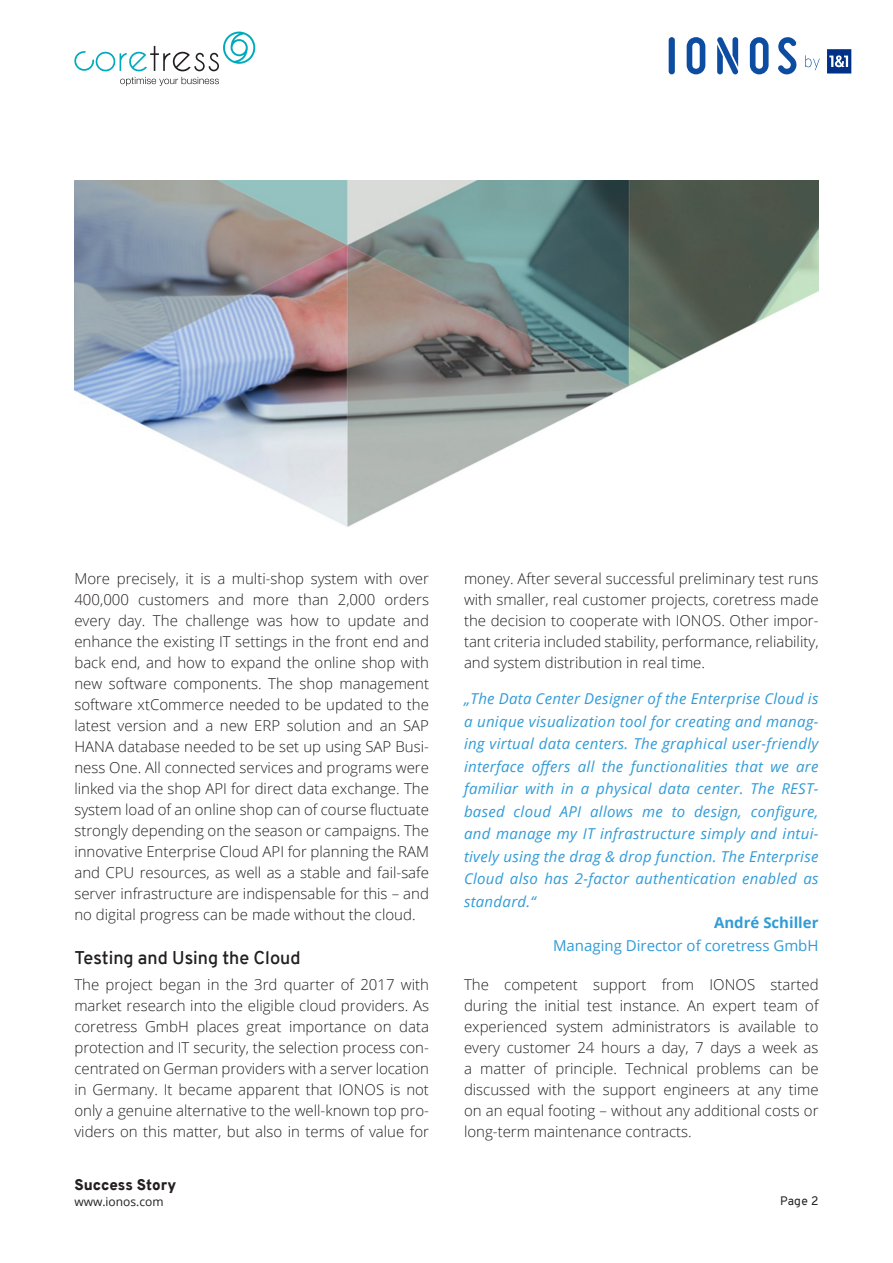
<style>
.page{position:relative;width:893px;height:1263px;background:#fff}
.page>*{position:absolute;margin:0;border:0;box-sizing:border-box;transform-origin:0 0}
.paragraph_headline{font:600 18px "Overpass";color:#231f20}
.standard_text_cont{font:300 15px/21px "Open Sans";color:#231f20;text-align:justify}
.quotes{font:italic 15px/22.5px "Open Sans";letter-spacing:.02em;color:#319bd6;text-align:justify}
.quote_owner_positi{font:15px "Open Sans";color:#319bd6}
.quote_owner_name{font:700 15px "Open Sans";color:#319bd6}
.t1{font:900 15px "Overpass";color:#231f20}
.t2{font:12px "Open Sans";color:#231f20}
.t3{font:12px "Overpass";color:#231f20}
</style>
<div class="page">
<svg style="left:120px;top:77px;width:99px;height:9px"></svg>
<svg style="left:74px;top:32px;width:181px;height:39px"></svg>
<svg style="left:778px;top:37px;width:19px;height:37px"></svg>
<svg style="left:750px;top:37px;width:19px;height:37px"></svg>
<svg style="left:717px;top:37px;width:21px;height:37px"></svg>
<svg style="left:687px;top:37px;width:18px;height:37px"></svg>
<svg style="left:669px;top:37px;width:6px;height:37px"></svg>
<svg style="left:805px;top:55px;width:15px;height:15px"></svg>
<svg style="left:827px;top:49px;width:25px;height:25px"></svg>
<svg style="left:827px;top:49px;width:24px;height:24px"></svg>
<img style="left:74px;top:181px;width:745px;height:346px">
<p class="standard_text_cont" style="left:74px;top:568px;width:356px">More precisely, it is a multi-shop system with over 400,000 customers and more than 2,000 orders every day. The challenge was how to update and enhance the existing IT settings in the front end and back end, and how to expand the online shop with new software components. The shop management software xtCommerce needed to be updated to the latest version and a new ERP solution and an SAP HANA database needed to be set up using SAP Busi&shy;ness One. All connected services and programs were linked via the shop API for direct data exchange. The system load of an online shop can of course fluctuate strongly depending on the season or campaigns. The innovative Enterprise Cloud API for planning the RAM and CPU resources, as well as a stable and fail-safe server infrastructure are indispensable for this – and no digital progress can be made without the cloud.</p>
<p class="paragraph_headline" style="left:74px;top:945px;width:228px">Testing and Using the Cloud</p>
<p class="standard_text_cont" style="left:74px;top:973px;width:356px">The project began in the 3rd quarter of 2017 with market research into the eligible cloud providers. As coretress GmbH places great importance on data protection and IT security, the selection process con&shy;centrated on German providers with a server location in Germany. It became apparent that IONOS is not only a genuine alternative to the well-known top pro&shy;viders on this matter, but also in terms of value for</p>
<p class="t1" style="left:74px;top:1174px;width:103px">Success Story</p>
<p class="t2" style="left:74px;top:1193px;width:91px">www.ionos.com</p>
<p class="standard_text_cont" style="left:464px;top:568px;width:356px">money. After several successful preliminary test runs with smaller, real customer projects, coretress made the decision to cooperate with IONOS. Other impor&shy;tant criteria included stability, performance, reliability, and system distribution in real time.</p>
<p class="quotes" style="left:464px;top:687px;width:356px">„The Data Center Designer of the Enterprise Cloud is a unique visualization tool for creating and manag&shy;ing virtual data centers. The graphical user-friendly interface offers all the functionalities that we are familiar with in a physical data center. The REST&shy;based cloud API allows me to design, configure, and manage my IT infrastructure simply and intui&shy;tively using the drag &amp; drop function. The Enterprise Cloud also has 2-factor authentication enabled as standard.“</p>
<p class="quote_owner_name" style="left:714px;top:912px;width:106px">André Schiller</p>
<p class="quote_owner_positi" style="left:553px;top:935px;width:267px">Managing Director of coretress GmbH</p>
<p class="standard_text_cont" style="left:464px;top:973px;width:356px">The competent support from IONOS started during the initial test instance. An expert team of experienced system administrators is available to every customer 24 hours a day, 7 days a week as a matter of principle. Technical problems can be discussed with the support engineers at any time on an equal footing – without any additional costs or long-term maintenance contracts.</p>
<p class="t3" style="left:780px;top:1193px;width:40px">Page 2</p>
</div>
